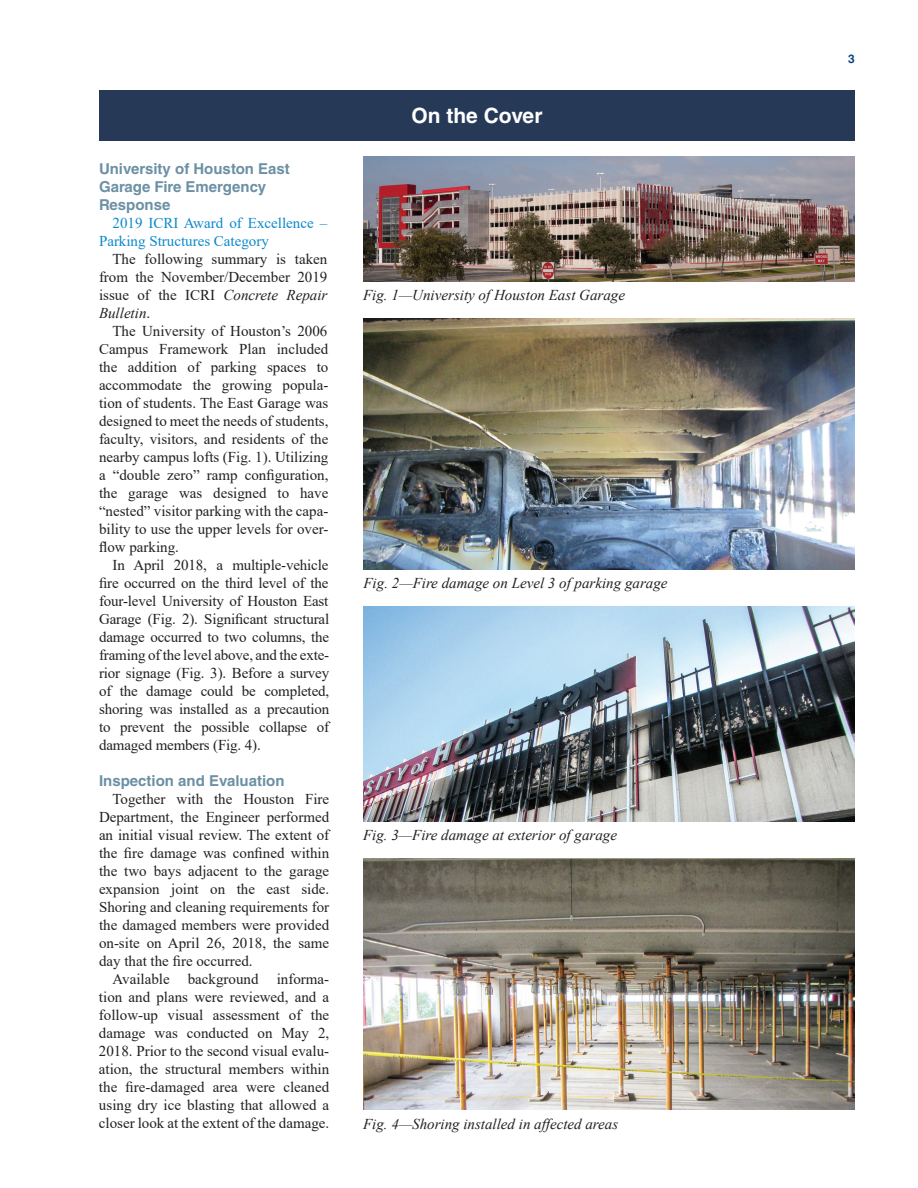
<style>
.page{position:relative;width:918px;height:1188px;background:#fff}
.page>*{position:absolute;margin:0;border:0;box-sizing:border-box;transform-origin:0 0}
.t1{font:700 21px "Helvetica LT Std";color:#fff}
.t2{font:15px/18px "Times New Roman";color:#231f20;text-align:justify}
.t3{font:italic 15px "Times New Roman";color:#231f20}
.t4{font:700 15px/18px "Helvetica LT Std";color:#6c90a4}
.t5{font:15px/18px "Times New Roman";color:#0c89cb}
.t6{font:700 12px "Helvetica LT Std";color:#0d4680}
.s1{font-style:italic}
</style>
<div class="page">
<div style="left:99px;top:91px;width:756px;height:50px;background:#263a57"></div>
<img style="left:363px;top:156px;width:492px;height:126px">
<img style="left:363px;top:318px;width:492px;height:252px">
<img style="left:363px;top:606px;width:492px;height:216px">
<img style="left:363px;top:858px;width:492px;height:252px">
<p class="t4" style="left:99px;top:159px;width:192px">University of Houston East<br>Garage Fire Emergency<br>Response</p>
<p class="t5" style="left:99px;top:214px;width:230px;text-indent:14px">2019 ICRI Award of Excellence –<br>Parking Structures Category</p>
<p class="t2" style="left:99px;top:250px;width:230px;text-indent:14px">The following summary is taken from the November/December 2019 issue of the ICRI <span class="s1">Concrete Repair Bulletin</span>.</p>
<p class="t2" style="left:99px;top:322px;width:231px;text-indent:14px">The University of Houston’s 2006<br>Campus Framework Plan included the addition of parking spaces to accommodate the growing popula&shy;tion of students. The East Garage was designed to meet the needs of students, faculty, visitors, and residents of the nearby campus lofts (Fig. 1). Utilizing a “double zero” ramp configuration, the garage was designed to have “nested” visitor parking with the capa&shy;bility to use the upper levels for over&shy;flow parking.</p>
<p class="t2" style="left:99px;top:556px;width:232px;text-indent:14px">In April 2018, a multiple-vehicle fire occurred on the third level of the four-level University of Houston East Garage (Fig. 2). Significant structural damage occurred to two columns, the framing of the level above, and the exte&shy;rior signage (Fig. 3). Before a survey of the damage could be completed, shoring was installed as a precaution to prevent the possible collapse of damaged members (Fig. 4).</p>
<p class="t4" style="left:99px;top:771px;width:187px">Inspection and Evaluation</p>
<p class="t2" style="left:99px;top:790px;width:232px;text-indent:14px">Together with the Houston Fire Department, the Engineer performed an initial visual review. The extent of the fire damage was confined within the two bays adjacent to the garage expansion joint on the east side.<br>Shoring and cleaning requirements for the damaged members were provided on-site on April 26, 2018, the same day that the fire occurred.</p>
<p class="t2" style="left:99px;top:970px;width:232px;text-indent:14px">Available background informa&shy;tion and plans were reviewed, and a follow-up visual assessment of the damage was conducted on May 2, 2018. Prior to the second visual evalu&shy;ation, the structural members within the fire-damaged area were cleaned using dry ice blasting that allowed a closer look at the extent of the damage.</p>
<h1 class="t1" style="left:411px;top:103px;width:133px">On the Cover</h1>
<p class="t3" style="left:363px;top:284px;width:264px">Fig. 1—University of Houston East Garage</p>
<p class="t3" style="left:364px;top:573px;width:305px">Fig. 2—Fire damage on Level 3 of parking garage</p>
<p class="t3" style="left:363px;top:824px;width:256px">Fig. 3—Fire damage at exterior of garage</p>
<p class="t3" style="left:363px;top:1114px;width:257px">Fig. 4—Shoring installed in affected areas</p>
<p class="t6" style="left:848px;top:51px;width:8px">3</p>
</div>
